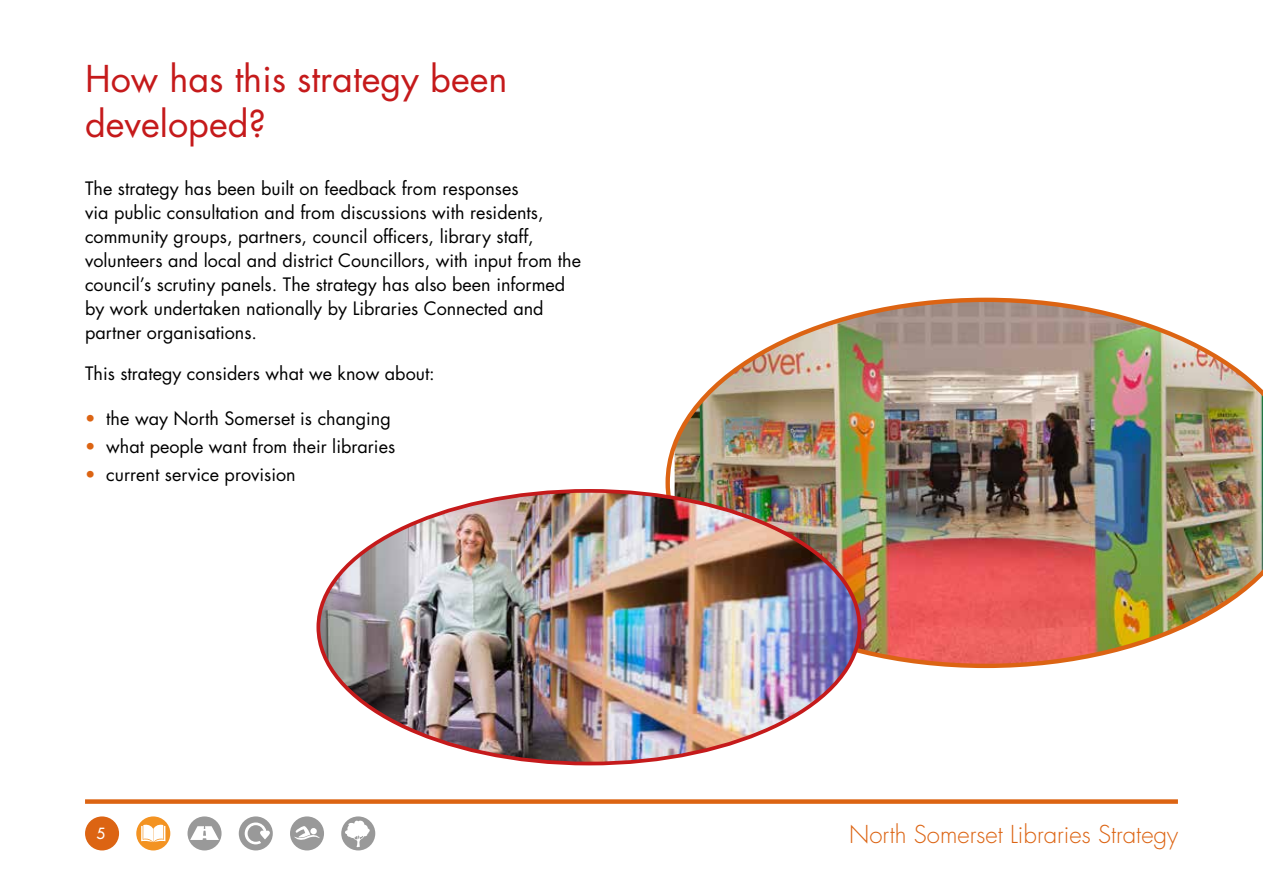
<style>
.page{position:relative;width:1263px;height:893px;background:#fff}
.page>*{position:absolute;margin:0;border:0;box-sizing:border-box;transform-origin:0 0}
.Heading_2__H2{font:36px/45px "Futura LT";color:#c51a1b}
.t1{font:300 24px "Futura LT";color:#dc6413}
.Text__P{font:18px/24px "Futura LT";color:#000}
.t2{font:15px "Futura LT";color:#fff}
.s1{font-weight:800;color:#dc6413}
</style>
<div class="page">
<div style="left:85px;top:799px;width:1093px;height:5px;background:#dc6413"></div>
<div style="left:136px;top:816px;width:34px;height:34px;background:#f39322;border-radius:50%"></div>
<svg style="left:141px;top:824px;width:24px;height:18px"></svg>
<div style="left:188px;top:816px;width:34px;height:34px;background:#999;border-radius:50%"></div>
<svg style="left:190px;top:826px;width:29px;height:14px"></svg>
<div style="left:239px;top:816px;width:34px;height:34px;background:#999;border-radius:50%"></div>
<svg style="left:245px;top:822px;width:25px;height:22px"></svg>
<div style="left:290px;top:816px;width:34px;height:34px;background:#999;border-radius:50%"></div>
<svg style="left:294px;top:826px;width:26px;height:14px"></svg>
<div style="left:341px;top:816px;width:34px;height:34px;background:#999;border-radius:50%"></div>
<svg style="left:345px;top:821px;width:25px;height:26px"></svg>
<div style="left:85px;top:816px;width:34px;height:34px;background:#dc6413;border-radius:50%"></div>
<img style="left:665px;top:298px;width:598px;height:370px">
<img style="left:321px;top:491px;width:538px;height:272px">
<h2 class="Heading_2__H2" style="left:85px;top:56px;width:424px">How has this strategy been developed?</h2>
<p class="Text__P" style="left:85px;top:176px;width:497px">The strategy has been built on feedback from responses<br>via public consultation and from discussions with residents, community groups, partners, council officers, library staff, volunteers and local and district Councillors, with input from the council’s scrutiny panels. The strategy has also been informed by work undertaken nationally by Libraries Connected and partner organisations.</p>
<p class="Text__P" style="left:85px;top:361px;width:351px">This strategy considers what we know about:</p>
<p class="Text__P" style="left:85px;top:407px;width:307px"><span class="s1">•</span> the way North Somerset is changing</p>
<p class="Text__P" style="left:85px;top:435px;width:312px"><span class="s1">•</span> what people want from their libraries</p>
<p class="Text__P" style="left:85px;top:463px;width:212px"><span class="s1">•</span> current service provision</p>
<p class="t2" style="left:96px;top:824px;width:10px">5</p>
<h2 class="t1" style="left:849px;top:820px;width:330px">North Somerset Libraries Strategy</h2>
</div>
